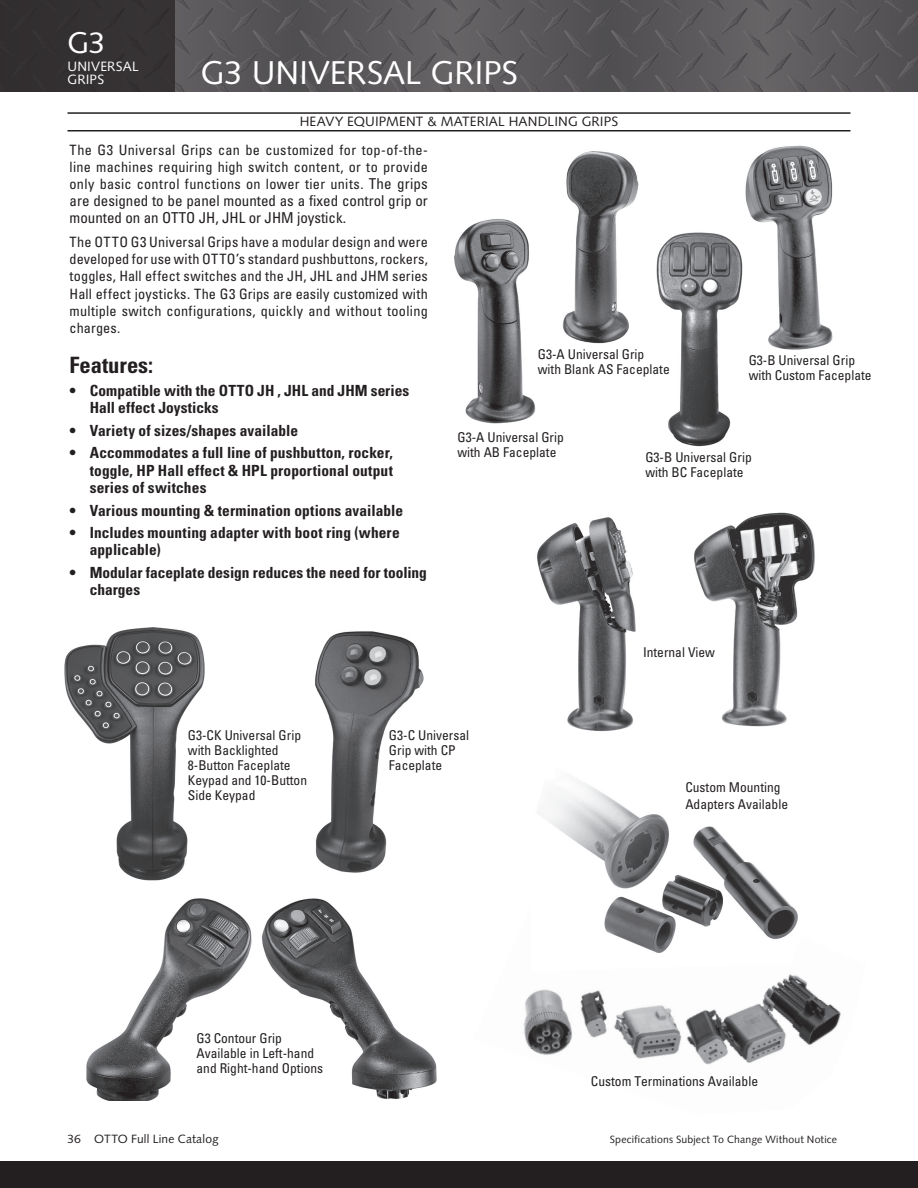
<style>
.page{position:relative;width:918px;height:1188px;background:#fff}
.page>*{position:absolute;margin:0;border:0;box-sizing:border-box;transform-origin:0 0}
.Page_Header__left{font:33px "Syntax LT Std";letter-spacing:-.005em;color:#fff}
.Page_Code__left{font:30px "Syntax LT Std";color:#fff}
.Features_Bullets{font:700 condensed 22.5px "Univers LT Std";color:#231f20}
.Features_Bullets-2{font:700 condensed 15.3px/17.2px "Univers LT Std";letter-spacing:.005em;color:#231f20}
.Body_Copy{font:condensed 15px/17.2px "Univers LT Std";color:#231f20}
.Body_Copy-2{font:condensed 14.25px/17.2px "Univers LT Std";letter-spacing:.02em;color:#231f20;text-align:justify}
.Product_Label{font:condensed 13.5px/15px "Univers LT Std";color:#231f20}
.Page_Subhead__betwee{font:13.5px "Syntax LT Std";letter-spacing:.01em;color:#231f20}
.Page_Product__left{font:13.5px "Syntax LT Std";letter-spacing:.01em;color:#fff}
.t1{font:12px "Syntax LT Std";letter-spacing:.01em;color:#231f20}
.t2{font:10.5px "Syntax LT Std";letter-spacing:.015em;color:#231f20}
.s1{font-size:15px}
</style>
<div class="page">
<div style="left:0;top:1161px;width:918px;height:27px;background:#231f20"></div>
<div style="left:0;top:0;width:918px;height:92px;background:#5a585a"></div>
<div style="left:0;top:0;width:176px;height:92px;background:#343132"></div>
<img style="left:315px;top:631px;width:109px;height:242px">
<hr style="left:68px;top:112px;width:782px;height:2px;background:#231f20">
<hr style="left:68px;top:130px;width:782px;height:2px;background:#231f20">
<img style="left:524px;top:974px;width:317px;height:91px">
<img style="left:537px;top:517px;width:99px;height:214px">
<img style="left:694px;top:512px;width:121px;height:215px">
<img style="left:546px;top:781px;width:252px;height:172px">
<img style="left:745px;top:145px;width:88px;height:205px">
<img style="left:656px;top:232px;width:87px;height:214px">
<img style="left:562px;top:151px;width:77px;height:193px">
<img style="left:454px;top:219px;width:82px;height:205px">
<img style="left:86px;top:898px;width:351px;height:203px">
<img style="left:64px;top:627px;width:141px;height:254px">
<p class="Page_Code__left" style="left:68px;top:25px;width:40px">G3</p>
<p class="Page_Product__left" style="left:68px;top:58px;width:73px">UNIVERSAL</p>
<p class="Page_Product__left" style="left:68px;top:72px;width:38px">GRIPS</p>
<p class="Page_Header__left" style="left:201px;top:53px;width:319px">G3 UNIVERSAL GRIPS</p>
<p class="Page_Subhead__betwee" style="left:300px;top:114px;width:320px">HEAVY EQUIPMENT &amp; MATERIAL HANDLING GRIPS</p>
<p class="Body_Copy-2" style="left:70px;top:141px;width:360px">The G3 Universal Grips can be customized for top-of-the&shy;line machines requiring high switch content, or to provide only basic control functions on lower tier units. <span class="s1">The grips</span></p>
<p class="Body_Copy" style="left:70px;top:191px;width:360px">are designed to be panel mounted as a fixed control grip or mounted on an OTTO JH, JHL or JHM joystick.</p>
<p class="Body_Copy-2" style="left:70px;top:233px;width:360px">The OTTO G3 Universal Grips have a modular design and were developed for use with OTTO’s standard pushbuttons, rockers, toggles, Hall effect switches and the JH, JHL and JHM series Hall effect joysticks. The G3 Grips are easily customized with multiple switch configurations, quickly and without tooling charges.</p>
<p class="Features_Bullets" style="left:70px;top:351px;width:85px">Features:</p>
<p class="Features_Bullets-2" style="left:90px;top:382px;width:321px;text-indent:-20px">• Compatible with the OTTO JH , JHL and JHM series<br>Hall effect Joysticks</p>
<p class="Features_Bullets-2" style="left:70px;top:422px;width:230px">• Variety of sizes/shapes available</p>
<p class="Features_Bullets-2" style="left:90px;top:444px;width:305px;text-align:justify;text-indent:-20px">• Accommodates a full line of pushbutton, rocker, toggle, HP Hall effect &amp; HPL proportional output series of switches</p>
<p class="Features_Bullets-2" style="left:70px;top:501px;width:335px">• Various mounting &amp; termination options available</p>
<p class="Features_Bullets-2" style="left:90px;top:524px;width:311px;text-indent:-20px">• Includes mounting adapter with boot ring (where applicable)</p>
<p class="Features_Bullets-2" style="left:90px;top:564px;width:339px;text-indent:-20px">• Modular faceplate design reduces the need for tooling charges</p>
<p class="Product_Label" style="left:538px;top:346px;width:108px">G3-A Universal Grip</p>
<p class="Product_Label" style="left:538px;top:361px;width:133px">with Blank AS Faceplate</p>
<p class="Product_Label" style="left:749px;top:353px;width:124px">G3-B Universal Grip with Custom Faceplate</p>
<p class="Product_Label" style="left:457px;top:429px;width:108px">G3-A Universal Grip</p>
<p class="Product_Label" style="left:457px;top:444px;width:100px">with AB Faceplate</p>
<p class="Product_Label" style="left:645px;top:450px;width:108px">G3-B Universal Grip</p>
<p class="Product_Label" style="left:645px;top:465px;width:100px">with BC Faceplate</p>
<p class="Product_Label" style="left:643px;top:645px;width:73px">Internal View</p>
<p class="Product_Label" style="left:188px;top:728px;width:121px">G3-CK Universal Grip with Backlighted<br>8-Button Faceplate<br>Keypad and 10-Button<br>Side Keypad</p>
<p class="Product_Label" style="left:389px;top:728px;width:82px">G3-C Universal<br>Grip with CP</p>
<p class="Product_Label" style="left:389px;top:758px;width:55px">Faceplate</p>
<p class="Product_Label" style="left:196px;top:1030px;width:87px">G3 Contour Grip</p>
<p class="Product_Label" style="left:196px;top:1045px;width:128px">Available in Left-hand and Right-hand Options</p>
<p class="Product_Label" style="left:685px;top:779px;width:104px;line-height:16.5px">Custom Mounting<br>Adapters Available</p>
<p class="Product_Label" style="left:591px;top:1074px;width:169px">Custom Terminations Available</p>
<p class="t1" style="left:68px;top:1132px;width:153px">36 OTTO Full Line Catalog</p>
<p class="t2" style="left:610px;top:1133px;width:229px">Specifications Subject To Change Without Notice</p>
</div>
